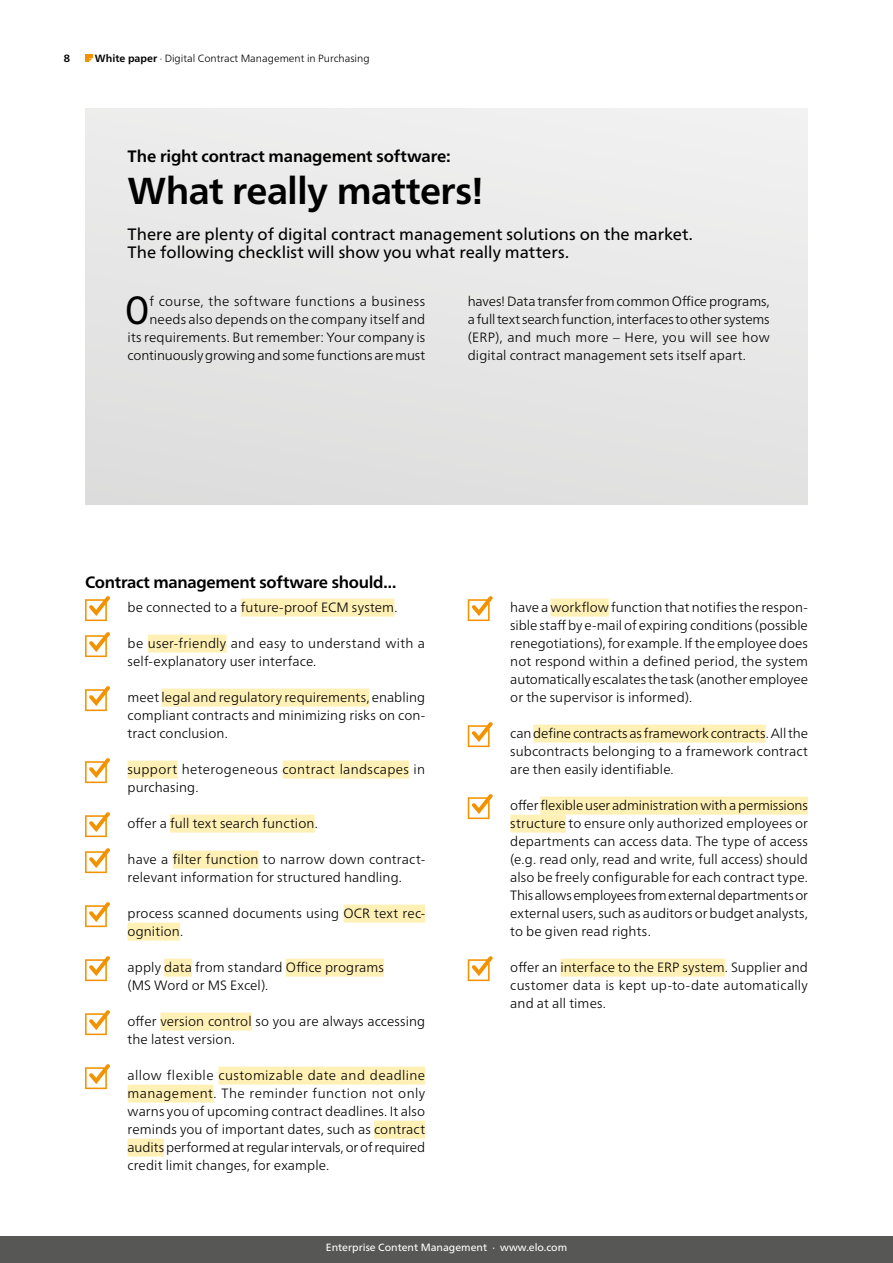
<style>
.page{position:relative;width:893px;height:1263px;background:#fff}
.page>*{position:absolute;margin:0;border:0;box-sizing:border-box;transform-origin:0 0}
.t1{font:condensed 39.3px "Frutiger Neue LTW1 G";color:#000}
.t2{font:700 37.5px "Frutiger Neue LTW1 G";letter-spacing:-.015em;color:#000}
.t3{font:16.5px/18px "Frutiger Neue LTW1 G";color:#000}
.t4{font:700 16.5px "Frutiger Neue LTW1 G";letter-spacing:-.015em;color:#000}
.t5{font:300 13.5px/18px "Frutiger Neue LTW1 G";letter-spacing:.01em;color:#000;text-align:justify}
.t6{font:300 10.5px "Frutiger Neue LTW1 G";color:#000}
.t7{font:10.5px "Frutiger Neue LTW1 G";color:#fff}
.t8{font:700 10.5px "Frutiger Neue LTW1 G";color:#000}
.s1{font-weight:700}
</style>
<div class="page">
<div style="left:85px;top:108px;width:723px;height:396px;background:#e7e7e7"></div>
<div style="left:241px;top:599px;width:153px;height:18px;background:#fff0b6"></div>
<div style="left:148px;top:635px;width:78px;height:18px;background:#fff0b6"></div>
<div style="left:161px;top:689px;width:208px;height:18px;background:#fff0b6"></div>
<div style="left:128px;top:761px;width:49px;height:18px;background:#fff0b6"></div>
<div style="left:283px;top:761px;width:126px;height:18px;background:#fff0b6"></div>
<div style="left:170px;top:815px;width:145px;height:18px;background:#fff0b6"></div>
<div style="left:173px;top:851px;width:86px;height:18px;background:#fff0b6"></div>
<div style="left:343px;top:905px;width:82px;height:18px;background:#fff0b6"></div>
<div style="left:128px;top:923px;width:52px;height:18px;background:#fff0b6"></div>
<div style="left:164px;top:959px;width:28px;height:18px;background:#fff0b6"></div>
<div style="left:286px;top:959px;width:98px;height:18px;background:#fff0b6"></div>
<div style="left:160px;top:1013px;width:92px;height:18px;background:#fff0b6"></div>
<div style="left:218px;top:1067px;width:207px;height:18px;background:#fff0b6"></div>
<div style="left:128px;top:1085px;width:86px;height:18px;background:#fff0b6"></div>
<div style="left:374px;top:1121px;width:51px;height:18px;background:#fff0b6"></div>
<div style="left:128px;top:1139px;width:36px;height:18px;background:#fff0b6"></div>
<svg style="left:85px;top:596px;width:25px;height:25px"></svg>
<svg style="left:85px;top:632px;width:25px;height:25px"></svg>
<svg style="left:85px;top:686px;width:25px;height:25px"></svg>
<svg style="left:85px;top:758px;width:25px;height:25px"></svg>
<svg style="left:85px;top:812px;width:25px;height:25px"></svg>
<svg style="left:85px;top:848px;width:25px;height:25px"></svg>
<svg style="left:85px;top:902px;width:25px;height:25px"></svg>
<svg style="left:85px;top:956px;width:25px;height:25px"></svg>
<svg style="left:85px;top:1010px;width:25px;height:25px"></svg>
<svg style="left:85px;top:1064px;width:25px;height:25px"></svg>
<div style="left:551px;top:599px;width:58px;height:18px;background:#fff0b6"></div>
<div style="left:533px;top:725px;width:233px;height:18px;background:#fff0b6"></div>
<div style="left:540px;top:797px;width:268px;height:18px;background:#fff0b6"></div>
<div style="left:510px;top:815px;width:56px;height:18px;background:#fff0b6"></div>
<div style="left:560px;top:959px;width:165px;height:18px;background:#fff0b6"></div>
<svg style="left:468px;top:596px;width:25px;height:25px"></svg>
<svg style="left:468px;top:722px;width:25px;height:25px"></svg>
<svg style="left:468px;top:794px;width:25px;height:25px"></svg>
<svg style="left:468px;top:956px;width:25px;height:25px"></svg>
<svg style="left:85px;top:54px;width:7px;height:8px"></svg>
<div style="left:0;top:1236px;width:893px;height:27px;background:#575756"></div>
<p class="t8" style="left:64px;top:52px;width:8px">8</p>
<p class="t6" style="left:95px;top:52px;width:276px"><span class="s1">White paper</span> · Digital Contract Management in Purchasing</p>
<p class="t4" style="left:128px;top:146px;width:325px">The right contract management software:</p>
<h2 class="t2" style="left:128px;top:169px;width:358px">What really matters!</h2>
<p class="t3" style="left:128px;top:225px;width:567px">There are plenty of digital contract management solutions on the market.<br>The following checklist will show you what really matters.</p>
<h1 class="t1" style="left:125px;top:287px;width:26px">O</h1>
<p class="t5" style="left:128px;top:292px;width:299px;text-align:right">f course, the software functions a business needs also depends on the company itself and<br>its requirements. But remember: Your company is continuously growing and some functions are must</p>
<p class="t5" style="left:468px;top:292px;width:303px">haves! Data transfer from common Office programs, a full text search function, interfaces to other systems (ERP), and much more – Here, you will see how digital contract management sets itself apart.</p>
<p class="t4" style="left:85px;top:572px;width:313px">Contract management software should...</p>
<p class="t5" style="left:128px;top:598px;width:272px">be connected to a future-proof ECM system.</p>
<p class="t5" style="left:128px;top:634px;width:299px">be user-friendly and easy to understand with a self-explanatory user interface.</p>
<p class="t5" style="left:128px;top:688px;width:299px">meet legal and regulatory requirements, enabling compliant contracts and minimizing risks on con&shy;tract conclusion.</p>
<p class="t5" style="left:128px;top:760px;width:299px">support heterogeneous contract landscapes in purchasing.</p>
<p class="t5" style="left:128px;top:814px;width:192px">offer a full text search function.</p>
<p class="t5" style="left:128px;top:850px;width:299px">have a filter function to narrow down contract&shy;relevant information for structured handling.</p>
<p class="t5" style="left:128px;top:904px;width:299px">process scanned documents using OCR text rec&shy;ognition.</p>
<p class="t5" style="left:128px;top:958px;width:258px">apply data from standard Office programs (MS Word or MS Excel).</p>
<p class="t5" style="left:128px;top:1012px;width:299px">offer version control so you are always accessing the latest version.</p>
<p class="t5" style="left:128px;top:1066px;width:299px">allow flexible customizable date and deadline management. The reminder function not only warns you of upcoming contract deadlines. It also reminds you of important dates, such as contract audits performed at regular intervals, or of required credit limit changes, for example.</p>
<p class="t5" style="left:510px;top:598px;width:299px">have a workflow function that notifies the respon&shy;sible staff by e-mail of expiring conditions (possible renegotiations), for example. If the employee does not respond within a defined period, the system automatically escalates the task (another employee or the supervisor is informed).</p>
<p class="t5" style="left:510px;top:724px;width:299px">can define contracts as framework contracts. All the subcontracts belonging to a framework contract are then easily identifiable.</p>
<p class="t5" style="left:510px;top:796px;width:299px">offer flexible user administration with a permissions structure to ensure only authorized employees or departments can access data. The type of access (e.g. read only, read and write, full access) should also be freely configurable for each contract type.<br>This allows employees from external departments or external users, such as auditors or budget analysts, to be given read rights.</p>
<p class="t5" style="left:510px;top:958px;width:299px">offer an interface to the ERP system. Supplier and customer data is kept up-to-date automatically and at all times.</p>
<p class="t7" style="left:326px;top:1241px;width:243px">Enterprise Content Management · www.elo.com</p>
</div>
